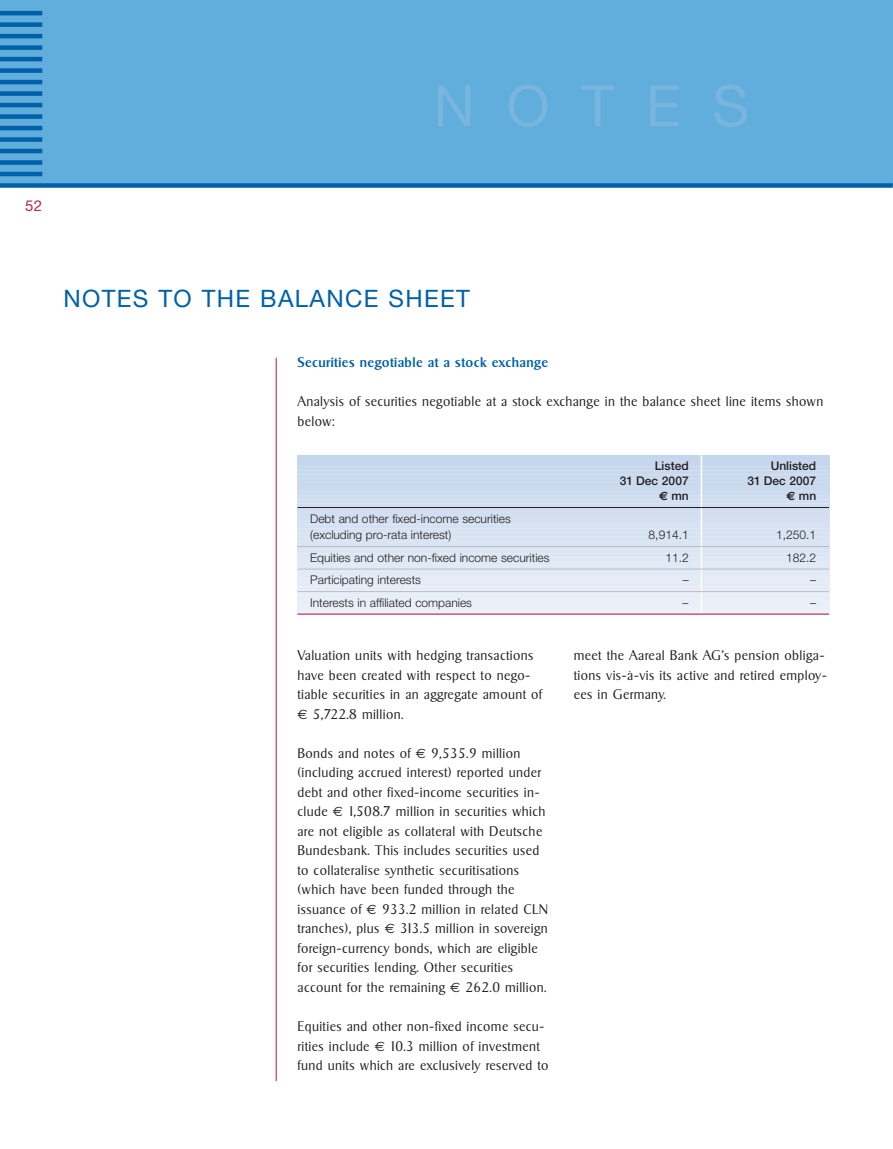
<style>
.page{position:relative;width:893px;height:1149px;background:#fff}
.page>*{position:absolute;margin:0;border:0;box-sizing:border-box;transform-origin:0 0}
.t1{font:57px "Helvetica Neue";letter-spacing:.555em;color:#79b6df}
.t2{font:24px "Helvetica Neue";letter-spacing:.055em;color:#0060a9}
.t3{font:15px "Helvetica Neue";color:#b7274c}
.t4{font:300 13.5px/19.5px "Sigvar";letter-spacing:.03em;color:#231f20}
.t5{font:500 13.5px "Sigvar";letter-spacing:.03em;color:#0060a9}
.t6{font:300 12px/16.5px "Helvetica Neue";color:#231f20}
.t7{font:500 12px "Helvetica Neue";color:#231f20}
.s1{font-family:"Euro Sans";font-weight:700}
.s2{font-family:"Euro Sans";font-weight:400}
</style>
<div class="page">
<div style="left:0;top:0;width:893px;height:185px;background:#61addb"></div>
<hr style="left:0;top:11px;width:42px;height:4px;background:#0060a9">
<div style="left:0;top:22px;width:42px;height:5px;background:#0060a9"></div>
<hr style="left:0;top:34px;width:42px;height:4px;background:#0060a9">
<div style="left:0;top:45px;width:42px;height:5px;background:#0060a9"></div>
<hr style="left:0;top:57px;width:42px;height:4px;background:#0060a9">
<div style="left:0;top:68px;width:42px;height:5px;background:#0060a9"></div>
<hr style="left:0;top:80px;width:42px;height:4px;background:#0060a9">
<div style="left:0;top:91px;width:42px;height:5px;background:#0060a9"></div>
<hr style="left:0;top:103px;width:42px;height:4px;background:#0060a9">
<div style="left:0;top:114px;width:42px;height:5px;background:#0060a9"></div>
<hr style="left:0;top:126px;width:42px;height:4px;background:#0060a9">
<div style="left:0;top:137px;width:42px;height:5px;background:#0060a9"></div>
<hr style="left:0;top:149px;width:42px;height:4px;background:#0060a9">
<div style="left:0;top:160px;width:42px;height:5px;background:#0060a9"></div>
<hr style="left:0;top:172px;width:42px;height:4px;background:#0060a9">
<div style="left:0;top:183px;width:893px;height:5px;background:#0060a9"></div>
<hr style="left:276px;top:357px;width:1px;height:723px;background:#b7274c">
<div style="left:297px;top:605px;width:532px;height:8px;background:#ebf0f8"></div>
<div style="left:297px;top:601px;width:532px;height:7px;background:#eaf0f8"></div>
<div style="left:297px;top:597px;width:532px;height:7px;background:#e9eff8"></div>
<div style="left:297px;top:593px;width:532px;height:7px;background:#e8eef7"></div>
<div style="left:297px;top:588px;width:532px;height:8px;background:#e7eef7"></div>
<div style="left:297px;top:580px;width:532px;height:8px;background:#e5ecf7"></div>
<div style="left:297px;top:576px;width:532px;height:8px;background:#e4ecf7"></div>
<div style="left:297px;top:572px;width:532px;height:7px;background:#e3ebf6"></div>
<div style="left:297px;top:568px;width:532px;height:7px;background:#e2eaf6"></div>
<svg style="left:297px;top:567px;width:532px;height:3px"></svg>
<div style="left:297px;top:559px;width:532px;height:8px;background:#e0e9f5"></div>
<div style="left:297px;top:551px;width:532px;height:8px;background:#dde6f3"></div>
<div style="left:297px;top:547px;width:532px;height:8px;background:#dce5f3"></div>
<div style="left:297px;top:539px;width:532px;height:7px;background:#dae4f3"></div>
<div style="left:297px;top:535px;width:532px;height:7px;background:#d9e4f3"></div>
<div style="left:297px;top:530px;width:532px;height:8px;background:#d8e3f2"></div>
<div style="left:297px;top:522px;width:532px;height:8px;background:#d6e1f2"></div>
<div style="left:297px;top:518px;width:532px;height:8px;background:#d5e1f1"></div>
<div style="left:297px;top:514px;width:532px;height:7px;background:#d4e0f1"></div>
<div style="left:297px;top:510px;width:532px;height:7px;background:#d3dff1"></div>
<div style="left:297px;top:506px;width:532px;height:7px;background:#d2dff1"></div>
<div style="left:297px;top:501px;width:532px;height:8px;background:#d1def0"></div>
<div style="left:297px;top:493px;width:532px;height:8px;background:#cfddf0"></div>
<div style="left:297px;top:489px;width:532px;height:8px;background:#ccdbee"></div>
<div style="left:297px;top:485px;width:532px;height:7px;background:#cbdbee"></div>
<div style="left:297px;top:481px;width:532px;height:7px;background:#cadaee"></div>
<div style="left:297px;top:477px;width:532px;height:7px;background:#c9d9ee"></div>
<div style="left:297px;top:472px;width:532px;height:8px;background:#c9d9ee"></div>
<div style="left:297px;top:464px;width:532px;height:8px;background:#c7d8ed"></div>
<div style="left:297px;top:460px;width:532px;height:8px;background:#c6d7ed"></div>
<div style="left:297px;top:456px;width:532px;height:7px;background:#c5d6ed"></div>
<hr style="left:297px;top:455px;width:532px;height:4px;background:#c4d6ed">
<hr style="left:701px;top:455px;width:1px;height:164px;background:#fff">
<hr style="left:297px;top:507px;width:532px;height:1px;background:#231f20">
<hr style="left:297px;top:546px;width:532px;height:1px;background:#bbbdc0">
<hr style="left:297px;top:568px;width:532px;height:1px;background:#bbbdc0">
<hr style="left:297px;top:591px;width:532px;height:1px;background:#bbbdc0">
<hr style="left:297px;top:613px;width:532px;height:1px;background:#b7274c">
<p class="t3" style="left:25px;top:200px;width:19px">52</p>
<h1 class="t1" style="left:433px;top:85px;width:317px">NOTES</h1>
<h2 class="t2" style="left:64px;top:289px;width:408px">NOTES TO THE BALANCE SHEET</h2>
<p class="t5" style="left:297px;top:358px;width:252px">Securities negotiable at a stock exchange</p>
<p class="t4" style="left:297px;top:393px;width:527px">Analysis of securities negotiable at a stock exchange in the balance sheet line items shown below:</p>
<p class="t6" style="left:310px;top:511px;width:202px">Debt and other fixed-income securities (excluding pro-rata interest)</p>
<p class="t7" style="left:655px;top:461px;width:36px">Listed</p>
<p class="t7" style="left:771px;top:461px;width:47px">Unlisted</p>
<p class="t7" style="left:620px;top:476px;width:70px">31 Dec 2007</p>
<p class="t7" style="left:747px;top:476px;width:70px">31 Dec 2007</p>
<p class="t7" style="left:659px;top:491px;width:31px"><span class="s1">€</span> mn</p>
<p class="t7" style="left:787px;top:491px;width:31px"><span class="s1">€</span> mn</p>
<p class="t6" style="left:649px;top:528px;width:42px">8,914.1</p>
<p class="t6" style="left:776px;top:528px;width:42px">1,250.1</p>
<p class="t6" style="left:310px;top:550px;width:241px">Equities and other non-fixed income securities</p>
<p class="t6" style="left:665px;top:550px;width:25px">11.2</p>
<p class="t6" style="left:786px;top:550px;width:32px">182.2</p>
<p class="t6" style="left:310px;top:573px;width:112px">Participating interests</p>
<p class="t6" style="left:683px;top:573px;width:7px">–</p>
<p class="t6" style="left:810px;top:573px;width:7px">–</p>
<p class="t6" style="left:310px;top:595px;width:163px">Interests in affiliated companies</p>
<p class="t6" style="left:683px;top:595px;width:7px">–</p>
<p class="t6" style="left:810px;top:595px;width:7px">–</p>
<p class="t4" style="left:297px;top:647px;width:246px">Valuation units with hedging transactions have been created with respect to nego&shy;tiable securities in an aggregate amount of <span class="s2">€</span> 5,722.8 million.</p>
<p class="t4" style="left:297px;top:744px;width:252px">Bonds and notes of <span class="s2">€</span> 9,535.9 million (including accrued interest) reported under debt and other fixed-income securities in&shy;clude <span class="s2">€</span> 1,508.7 million in securities which are not eligible as collateral with Deutsche Bundesbank. This includes securities used to collateralise synthetic securitisations (which have been funded through the issuance of <span class="s2">€</span> 933.2 million in related CLN tranches), plus <span class="s2">€</span> 313.5 million in sovereign foreign-currency bonds, which are eligible for securities lending. Other securities account for the remaining <span class="s2">€</span> 262.0 million.</p>
<p class="t4" style="left:297px;top:1017px;width:253px">Equities and other non-fixed income secu&shy;rities include <span class="s2">€</span> 10.3 million of investment fund units which are exclusively reserved to</p>
<p class="t4" style="left:574px;top:647px;width:255px">meet the Aareal Bank AG’s pension obliga&shy;tions vis-à-vis its active and retired employ&shy;ees in Germany.</p>
</div>
